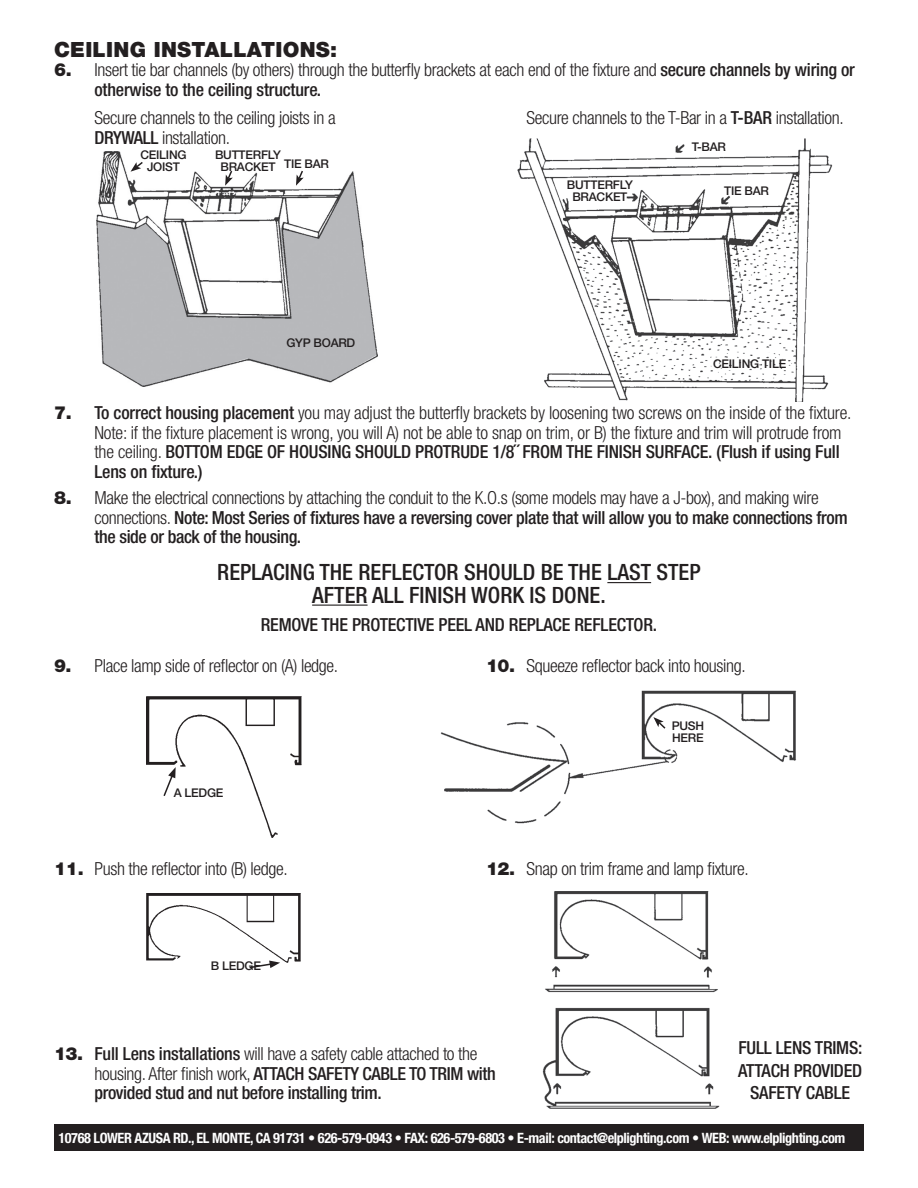
<style>
.page{position:relative;width:918px;height:1188px;background:#fff}
.page>*{position:absolute;margin:0;border:0;box-sizing:border-box;transform-origin:0 0}
.t1{font:500 condensed 22.5px/22.5px "Helvetica Neue";color:#231f20;text-align:center}
.t2{font:900 21px "Helvetica Neue";letter-spacing:.015em;color:#231f20}
.t3{font:300 condensed 18px/19.5px "Helvetica Neue";letter-spacing:-.02em;color:#231f20}
.t4{font:500 condensed 18px/19.5px "Helvetica Neue";letter-spacing:-.02em;color:#231f20}
.t5{font:700 condensed 14.25px "Helvetica Neue";letter-spacing:-.03em;color:#fff}
.t6{font:500 12px/12px "Helvetica Neue";letter-spacing:-.02em;color:#231f20;text-align:center}
.s1{font-weight:900;font-stretch:normal}
.s2{font-weight:500}
.s3{font-weight:300}
</style>
<div class="page">
<img style="left:96px;top:151px;width:282px;height:235px">
<img style="left:518px;top:138px;width:314px;height:263px">
<img style="left:147px;top:696px;width:154px;height:141px">
<img style="left:440px;top:690px;width:356px;height:134px">
<img style="left:542px;top:891px;width:178px;height:217px">
<img style="left:147px;top:893px;width:153px;height:70px">
<div style="left:54px;top:1124px;width:810px;height:27px;background:#231f20"></div>
<hr style="left:607px;top:582px;width:44px;height:1px;background:#231f20">
<hr style="left:312px;top:605px;width:56px;height:1px;background:#231f20">
<svg style="left:248px;top:961px;width:32px;height:8px"></svg>
<svg style="left:162px;top:767px;width:14px;height:31px"></svg>
<svg style="left:296px;top:169px;width:8px;height:17px"></svg>
<svg style="left:653px;top:717px;width:14px;height:13px"></svg>
<svg style="left:225px;top:169px;width:9px;height:17px"></svg>
<svg style="left:131px;top:160px;width:13px;height:12px"></svg>
<p class="t2" style="left:54px;top:37px;width:285px">CEILING INSTALLATIONS:</p>
<p class="t3" style="left:94px;top:60px;width:762px;text-indent:-40px"><span class="s1">6.</span> Insert tie bar channels (by others) through the butterfly brackets at each end of the fixture and <span class="s2">secure channels by wiring or otherwise to the ceiling structure.</span></p>
<p class="t3" style="left:94px;top:108px;width:243px">Secure channels to the ceiling joists in a<br><span class="s2">DRYWALL</span> installation.</p>
<p class="t3" style="left:526px;top:108px;width:319px">Secure channels to the T-Bar in a <span class="s2">T-BAR</span> installation.</p>
<p class="t6" style="left:692px;top:141px;width:36px">T-BAR</p>
<p class="t6" style="left:724px;top:185px;width:46px">TIE BAR</p>
<p class="t6" style="left:140px;top:148px;width:48px">CEILING<br>JOIST</p>
<p class="t6" style="left:215px;top:148px;width:67px">BUTTERFLY<br>BRACKET</p>
<p class="t6" style="left:284px;top:157px;width:46px">TIE BAR</p>
<p class="t6" style="left:567px;top:179px;width:67px">BUTTERFLY<br>BRACKET</p>
<p class="t6" style="left:286px;top:337px;width:70px">GYP BOARD</p>
<p class="t6" style="left:713px;top:357px;width:75px">CEILING TILE</p>
<p class="t3" style="left:94px;top:403px;width:759px;text-indent:-40px"><span class="s1">7.</span> <span class="s2">To correct housing placement</span> you may adjust the butterfly brackets by loosening two screws on the inside of the fixture.<br>Note: if the fixture placement is wrong, you will A) not be able to snap on trim, or B) the fixture and trim will protrude from the ceiling. <span class="s2">BOTTOM EDGE OF HOUSING SHOULD PROTRUDE 1/8˝ FROM THE FINISH SURFACE. (Flush if using Full Lens on fixture.)</span></p>
<p class="t4" style="left:94px;top:488px;width:755px;text-indent:-40px"><span class="s1">8.</span> <span class="s3">Make the electrical connections by attaching the conduit to the K.O.s (some models may have a J-box), and making wire connections.</span> Note: Most Series of fixtures have a reversing cover plate that will allow you to make connections from the side or back of the housing.</p>
<p class="t1" style="left:217px;top:561px;width:485px">REPLACING THE REFLECTOR SHOULD BE THE LAST STEP<br>AFTER ALL FINISH WORK IS DONE.</p>
<p class="t4" style="left:261px;top:615px;width:398px">REMOVE THE PROTECTIVE PEEL AND REPLACE REFLECTOR.</p>
<p class="t3" style="left:54px;top:656px;width:286px"><span class="s1">9.</span> Place lamp side of reflector on (A) ledge.</p>
<p class="t6" style="left:174px;top:786px;width:51px">A LEDGE</p>
<p class="t3" style="left:54px;top:859px;width:235px"><span class="s1">11.</span> Push the reflector into (B) ledge.</p>
<p class="t6" style="left:211px;top:960px;width:52px">B LEDGE</p>
<p class="t3" style="left:486px;top:656px;width:261px"><span class="s1">10.</span> Squeeze reflector back into housing.</p>
<p class="t6" style="left:672px;top:720px;width:34px;text-align:left">PUSH<br>HERE</p>
<p class="t3" style="left:486px;top:859px;width:264px"><span class="s1">12.</span> Snap on trim frame and lamp fixture.</p>
<p class="t4" style="left:94px;top:1044px;width:403px;text-indent:-40px"><span class="s1">13.</span> Full Lens installations <span class="s3">will have a safety cable attached to the housing. After finish work,</span> ATTACH SAFETY CABLE TO TRIM with provided stud and nut before installing trim.</p>
<p class="t4" style="left:738px;top:1037px;width:126px;line-height:22.5px;text-align:center">FULL LENS TRIMS:<br>ATTACH PROVIDED<br>SAFETY CABLE</p>
<p class="t5" style="left:58px;top:1130px;width:788px">10768 LOWER AZUSA RD., EL MONTE, CA 91731 • 626-579-0943 • FAX: 626-579-6803 • E-mail: contact@elplighting.com • WEB: www.elplighting.com</p>
</div>
